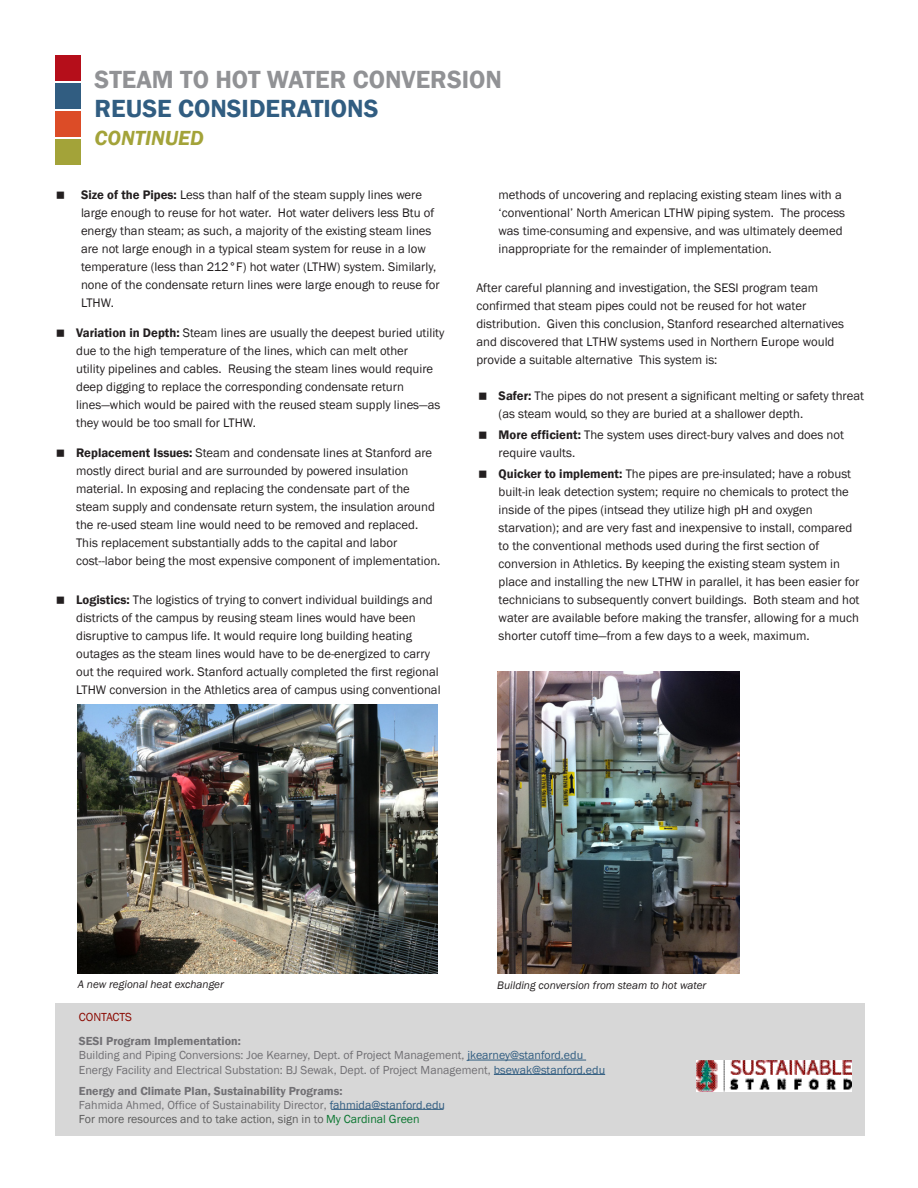
<style>
.page{position:relative;width:918px;height:1188px;background:#fff}
.page>*{position:absolute;margin:0;border:0;box-sizing:border-box;transform-origin:0 0}
.Headline{font:600 25.5px/28.5px "Franklin Gothic";color:#919295}
.Headline-2{font:italic 600 21px "Franklin Gothic";color:#a3a339}
.t1{font:12.75px/18px "Franklin Gothic";color:#231f20}
.INFO_url{font:600 12px/14.4px "Franklin Gothic";color:#717074}
.INFO_url-2{font:12px "Franklin Gothic";color:#717074}
.INFO_BOX_SUBHEAD{font:12px "Franklin Gothic";color:#8b0a02}
.Bulleted_type{font:italic 11.25px "Franklin Gothic";color:#231f20}
.s1{color:#315d81}
.s2{font-weight:600}
.s3{font-weight:400}
.s4{font-weight:400;color:#315d81}
.s5{font-weight:400;color:#5c5c5c}
.s6{font-weight:400;color:#0a7630}
</style>
<div class="page">
<div style="left:56px;top:1003px;width:810px;height:133px;background:#d7d7d7"></div>
<div style="left:55px;top:111px;width:26px;height:25px;background:#dc4c27"></div>
<div style="left:55px;top:55px;width:26px;height:25px;background:#b50e1a"></div>
<div style="left:55px;top:83px;width:26px;height:25px;background:#315d81"></div>
<div style="left:55px;top:139px;width:26px;height:25px;background:#a3a339"></div>
<img style="left:77px;top:704px;width:361px;height:270px">
<hr style="left:468px;top:1060px;width:118px;height:1px;background:#315d81">
<hr style="left:494px;top:1074px;width:111px;height:1px;background:#315d81">
<hr style="left:331px;top:1109px;width:113px;height:1px;background:#315d81">
<img style="left:697px;top:1060px;width:155px;height:32px">
<img style="left:498px;top:671px;width:242px;height:303px">
<p class="Headline" style="left:94px;top:66px;width:409px">STEAM TO HOT WATER CONVERSION<br><span class="s1">REUSE CONSIDERATIONS</span></p>
<p class="Headline-2" style="left:94px;top:124px;width:111px">CONTINUED</p>
<p class="t1" style="left:81px;top:186px;width:360px"><span class="s2">Size of the Pipes:</span> Less than half of the steam supply lines were large enough to reuse for hot water. Hot water delivers less Btu of energy than steam; as such, a majority of the existing steam lines are not large enough in a typical steam system for reuse in a low temperature (less than 212°F) hot water (LTHW) system. Similarly, none of the condensate return lines were large enough to reuse for LTHW.</p>
<p class="t1" style="left:76px;top:324px;width:370px"><span class="s2">Variation in Depth:</span> Steam lines are usually the deepest buried utility due to the high temperature of the lines, which can melt other<br>utility pipelines and cables. Reusing the steam lines would require deep digging to replace the corresponding condensate return lines—which would be paired with the reused steam supply lines—as they would be too small for LTHW.</p>
<p class="t1" style="left:76px;top:444px;width:366px"><span class="s2">Replacement Issues:</span> Steam and condensate lines at Stanford are mostly direct burial and are surrounded by powered insulation material. In exposing and replacing the condensate part of the steam supply and condensate return system, the insulation around the re-used steam line would need to be removed and replaced.<br>This replacement substantially adds to the capital and labor cost--labor being the most expensive component of implementation.</p>
<p class="t1" style="left:76px;top:591px;width:366px"><span class="s2">Logistics:</span> The logistics of trying to convert individual buildings and districts of the campus by reusing steam lines would have been disruptive to campus life. It would require long building heating outages as the steam lines would have to be de-energized to carry out the required work. Stanford actually completed the first regional LTHW conversion in the Athletics area of campus using conventional</p>
<p class="t1" style="left:499px;top:186px;width:348px">methods of uncovering and replacing existing steam lines with a ‘conventional’ North American LTHW piping system. The process was time-consuming and expensive, and was ultimately deemed inappropriate for the remainder of implementation.</p>
<p class="t1" style="left:476px;top:279px;width:369px">After careful planning and investigation, the SESI program team confirmed that steam pipes could not be reused for hot water distribution. Given this conclusion, Stanford researched alternatives and discovered that LTHW systems used in Northern Europe would provide a suitable alternative This system is:</p>
<p class="t1" style="left:499px;top:387px;width:367px"><span class="s2">Safer:</span> The pipes do not present a significant melting or safety threat (as steam would, so they are buried at a shallower depth.</p>
<p class="t1" style="left:499px;top:426px;width:347px"><span class="s2">More efficient:</span> The system uses direct-bury valves and does not require vaults.</p>
<p class="t1" style="left:499px;top:465px;width:362px"><span class="s2">Quicker to implement:</span> The pipes are pre-insulated; have a robust built-in leak detection system; require no chemicals to protect the inside of the pipes (intsead they utilize high pH and oxygen starvation); and are very fast and inexpensive to install, compared to the conventional methods used during the first section of conversion in Athletics. By keeping the existing steam system in place and installing the new LTHW in parallel, it has been easier for technicians to subsequently convert buildings. Both steam and hot water are available before making the transfer, allowing for a much shorter cutoff time—from a few days to a week, maximum.</p>
<p class="Bulleted_type" style="left:78px;top:977px;width:148px">A new regional heat exchanger</p>
<p class="INFO_BOX_SUBHEAD" style="left:79px;top:1009px;width:55px">CONTACTS</p>
<p class="INFO_url" style="left:79px;top:1034px;width:163px">SESI Program Implementation:</p>
<p class="INFO_url-2" style="left:79px;top:1048px;width:506px">Building and Piping Conversions: Joe Kearney, Dept. of Project Management, <span class="s1">jkearney@stanford.edu</span></p>
<p class="INFO_url-2" style="left:79px;top:1062px;width:528px">Energy Facility and Electrical Substation: BJ Sewak, Dept. of Project Management, <span class="s1">bsewak@stanford.edu</span></p>
<p class="INFO_url" style="left:79px;top:1084px;width:368px">Energy and Climate Plan, Sustainability Programs:<br><span class="s3">Fahmida Ahmed, Office of Sustainability Director,</span> <span class="s4">fahmida@stanford.edu<br></span><span class="s5">For more resources and to take action, sign in to</span> <span class="s6">My Cardinal Green</span></p>
<p class="Bulleted_type" style="left:497px;top:978px;width:211px">Building conversion from steam to hot water</p>
</div>
